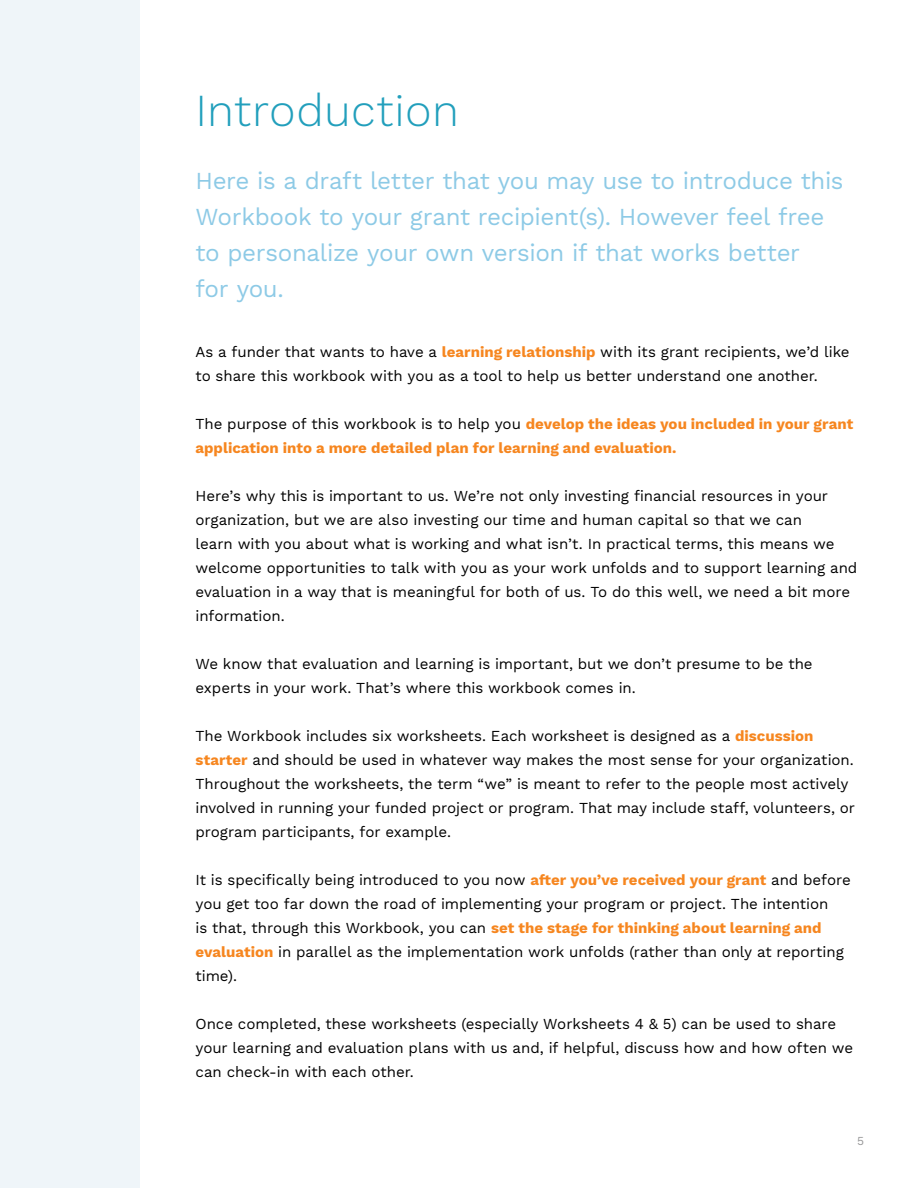
<style>
.page{position:relative;width:918px;height:1188px;background:#fff}
.page>*{position:absolute;margin:0;border:0;box-sizing:border-box;transform-origin:0 0}
.t1{font:300 45px "Work Sans";letter-spacing:.01em;color:#229fbc}
.t2{font:24px/36px "Work Sans";letter-spacing:-.015em;color:#8dcae6}
.t3{font:15px/24px "Work Sans";letter-spacing:-.005em;color:#000}
.t4{font:700 15px/24px "Work Sans";color:#f6861f}
.t5{font:12px "Work Sans";color:#989899}
.s1{font-weight:700;color:#f6861f}
.s2{font-weight:400;color:#000}
</style>
<div class="page">
<div style="left:0;top:0;width:139px;height:1188px;background:#eff5f9"></div>
<h1 class="t1" style="left:195px;top:84px;width:265px">Introduction</h1>
<h2 class="t2" style="left:195px;top:164px;width:650px">Here is a draft letter that you may use to introduce this Workbook to your grant recipient(s). However feel free to personalize your own version if that works better<br>for you.</h2>
<p class="t3" style="left:195px;top:341px;width:656px">As a funder that wants to have a <span class="s1">learning relationship</span> with its grant recipients, we’d like to share this workbook with you as a tool to help us better understand one another.</p>
<p class="t4" style="left:195px;top:413px;width:659px"><span class="s2">The purpose of this workbook is to help you</span> develop the ideas you included in your grant application into a more detailed plan for learning and evaluation.</p>
<p class="t3" style="left:195px;top:485px;width:663px">Here’s why this is important to us. We’re not only investing financial resources in your organization, but we are also investing our time and human capital so that we can<br>learn with you about what is working and what isn’t. In practical terms, this means we welcome opportunities to talk with you as your work unfolds and to support learning and evaluation in a way that is meaningful for both of us. To do this well, we need a bit more information.</p>
<p class="t3" style="left:195px;top:653px;width:619px">We know that evaluation and learning is important, but we don’t presume to be the experts in your work. That’s where this workbook comes in.</p>
<p class="t3" style="left:195px;top:725px;width:661px">The Workbook includes six worksheets. Each worksheet is designed as a <span class="s1">discussion starter</span> and should be used in whatever way makes the most sense for your organization.<br>Throughout the worksheets, the term “we” is meant to refer to the people most actively involved in running your funded project or program. That may include staff, volunteers, or program participants, for example.</p>
<p class="t3" style="left:195px;top:869px;width:657px">It is specifically being introduced to you now <span class="s1">after you’ve received your grant</span> and before you get too far down the road of implementing your program or project. The intention<br>is that, through this Workbook, you can <span class="s1">set the stage for thinking about learning and evaluation</span> in parallel as the implementation work unfolds (rather than only at reporting time).</p>
<p class="t3" style="left:195px;top:1013px;width:659px">Once completed, these worksheets (especially Worksheets 4 &amp; 5) can be used to share your learning and evaluation plans with us and, if helpful, discuss how and how often we can check-in with each other.</p>
<p class="t5" style="left:857px;top:1134px;width:8px">5</p>
</div>
